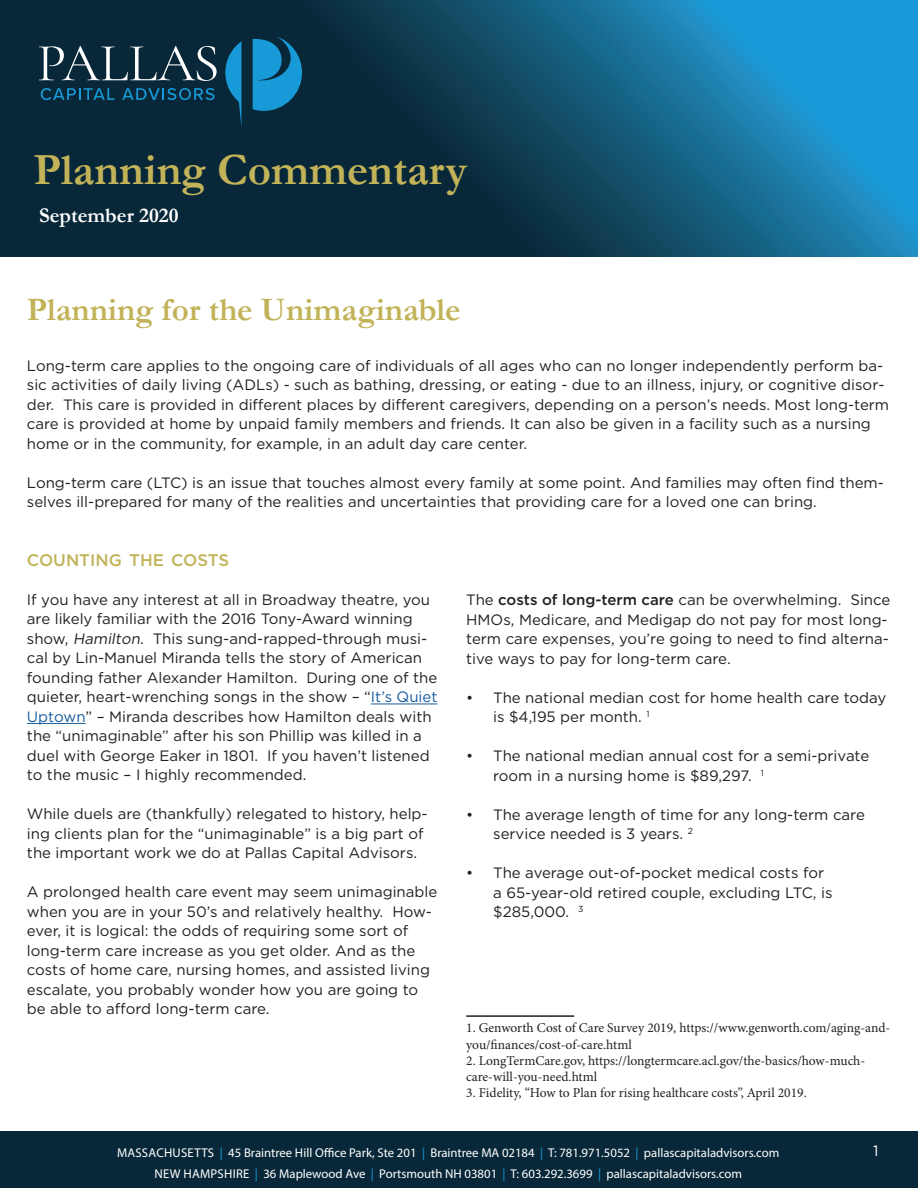
<style>
.page{position:relative;width:918px;height:1188px;background:#fff}
.page>*{position:absolute;margin:0;border:0;box-sizing:border-box;transform-origin:0 0}
.t1{font:700 45px "Garamond";color:#c2b359}
.t2{font:700 33px "Garamond";color:#c2b359}
.t3{font:700 21px "Garamond";color:#fff}
.t4{font:500 16.8px "Gotham";color:#c2b359}
.t5{font:15px/19.5px "Gotham";color:#231f20}
.t6{font:15px "Gotham";color:#fff}
.t7{font:13.5px/16.2px "Minion Pro";letter-spacing:-.005em;color:#231f20}
.t8{font:12.75px "Myriad Pro";color:#fff}
.s1{font-style:italic}
.s2{color:#175d9e}
.s3{font-weight:500}
.s4{color:#179ad7}
</style>
<div class="page">
<svg style="left:0;top:0;width:918px;height:256px;background:#104d6a"></svg>
<svg style="left:225px;top:41px;width:16px;height:86px"></svg>
<svg style="left:253px;top:36px;width:49px;height:75px;background:#1279a9"></svg>
<svg style="left:39px;top:46px;width:178px;height:35px;background:#354f5d"></svg>
<svg style="left:41px;top:88px;width:74px;height:12px"></svg>
<svg style="left:122px;top:88px;width:93px;height:12px"></svg>
<div style="left:0;top:1132px;width:918px;height:56px;background:#082839"></div>
<hr style="left:371px;top:704px;width:67px;height:1px;background:#175d9e">
<hr style="left:27px;top:723px;width:59px;height:1px;background:#175d9e">
<hr style="left:466px;top:1015px;width:108px;height:2px;background:#231f20">
<p class="t1" style="left:33px;top:139px;width:435px">Planning Commentary</p>
<p class="t3" style="left:39px;top:201px;width:141px">September 2020</p>
<p class="t2" style="left:27px;top:288px;width:435px">Planning for the Unimaginable</p>
<p class="t5" style="left:27px;top:355px;width:864px">Long-term care applies to the ongoing care of individuals of all ages who can no longer independently perform ba&shy;sic activities of daily living (ADLs) - such as bathing, dressing, or eating - due to an illness, injury, or cognitive disor&shy;der. This care is provided in different places by different caregivers, depending on a person’s needs. Most long-term care is provided at home by unpaid family members and friends. It can also be given in a facility such as a nursing home or in the community, for example, in an adult day care center.</p>
<p class="t5" style="left:27px;top:472px;width:859px">Long-term care (LTC) is an issue that touches almost every family at some point. And families may often find them&shy;selves ill-prepared for many of the realities and uncertainties that providing care for a loved one can bring.</p>
<p class="t4" style="left:27px;top:549px;width:204px">COUNTING THE COSTS</p>
<p class="t5" style="left:27px;top:590px;width:412px">If you have any interest at all in Broadway theatre, you are likely familiar with the 2016 Tony-Award winning show, <span class="s1">Hamilton</span>. This sung-and-rapped-through musi&shy;cal by Lin-Manuel Miranda tells the story of American founding father Alexander Hamilton. During one of the quieter, heart-wrenching songs in the show – “<span class="s2">It’s Quiet Uptown</span>” – Miranda describes how Hamilton deals with the “unimaginable” after his son Phillip was killed in a duel with George Eaker in 1801. If you haven’t listened to the music – I highly recommended.</p>
<p class="t5" style="left:27px;top:804px;width:402px">While duels are (thankfully) relegated to history, help&shy;ing clients plan for the “unimaginable” is a big part of the important work we do at Pallas Capital Advisors.</p>
<p class="t5" style="left:27px;top:882px;width:412px">A prolonged health care event may seem unimaginable when you are in your 50’s and relatively healthy. How&shy;ever, it is logical: the odds of requiring some sort of long-term care increase as you get older. And as the costs of home care, nursing homes, and assisted living escalate, you probably wonder how you are going to be able to afford long-term care.</p>
<p class="t5" style="left:466px;top:590px;width:426px">The <span class="s3">costs of long-term care</span> can be overwhelming. Since HMOs, Medicare, and Medigap do not pay for most long&shy;term care expenses, you’re going to need to find alterna&shy;tive ways to pay for long-term care.</p>
<p class="t5" style="left:493px;top:688px;width:395px;text-indent:-27px">• The national median cost for home health care today is $4,195 per month. <sup>1</sup></p>
<p class="t5" style="left:493px;top:746px;width:378px;text-indent:-27px">• The national median annual cost for a semi-private room in a nursing home is $89,297. <sup>1</sup></p>
<p class="t5" style="left:493px;top:805px;width:373px;text-indent:-27px">• The average length of time for any long-term care service needed is 3 years. <sup>2</sup></p>
<p class="t5" style="left:493px;top:863px;width:341px;text-indent:-27px">• The average out-of-pocket medical costs for a 65-year-old retired couple, excluding LTC, is $285,000. <sup>3</sup></p>
<p class="t7" style="left:466px;top:1020px;width:426px">1. Genworth Cost of Care Survey 2019, https://www.genworth.com/aging-and&shy;you/finances/cost-of-care.html</p>
<p class="t7" style="left:466px;top:1052px;width:401px">2. LongTermCare.gov, https://longtermcare.acl.gov/the-basics/how-much&shy;care-will-you-need.html</p>
<p class="t7" style="left:466px;top:1085px;width:342px">3. Fidelity, “How to Plan for rising healthcare costs”, April 2019.</p>
<p class="t8" style="left:117px;top:1145px;width:664px">MASSACHUSETTS <span class="s4">|</span> 45 Braintree Hill Office Park, Ste 201 <span class="s4">|</span> Braintree MA 02184 <span class="s4">|</span> T: 781.971.5052 <span class="s4">|</span> pallascapitaladvisors.com</p>
<p class="t8" style="left:154px;top:1166px;width:589px">NEW HAMPSHIRE <span class="s4">|</span> 36 Maplewood Ave <span class="s4">|</span> Portsmouth NH 03801 <span class="s4">|</span> T: 603.292.3699 <span class="s4">|</span> pallascapitaladvisors.com</p>
<p class="t6" style="left:873px;top:1141px;width:7px">1</p>
</div>
